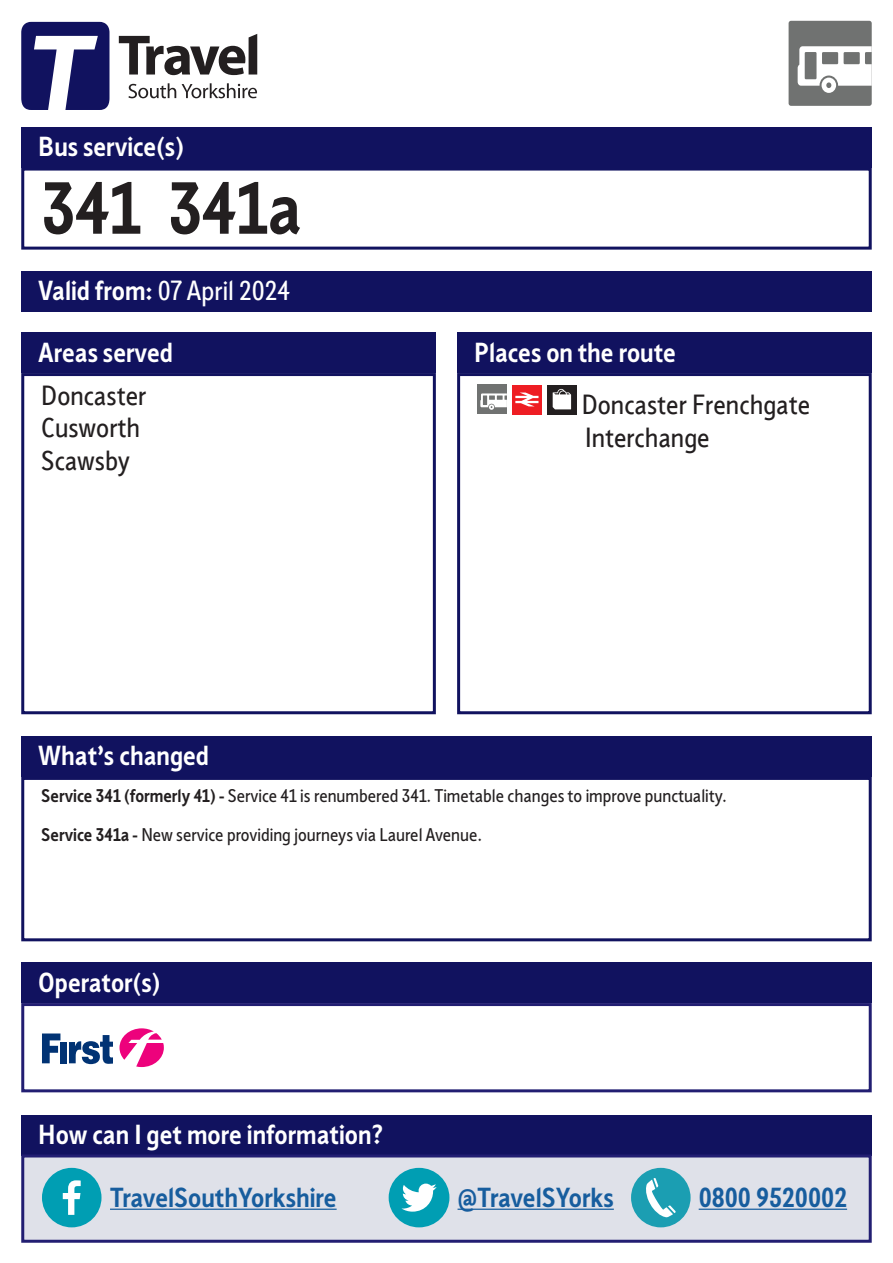
<style>
.page{position:relative;width:893px;height:1263px;background:#fff}
.page>*{position:absolute;margin:0;border:0;box-sizing:border-box;transform-origin:0 0}
.t1{font:700 72px "Sheffield Sans 2";color:#231f20}
.t2{font:700 27px "Sheffield Sans 2";color:#fff}
.t3{font:27px/32.4px "Sheffield Sans Karto";color:#231f20}
.t4{font:700 27px "Sheffield Sans 2";color:#175d9e}
.t5{font:27px "Sheffield Sans Karto";color:#fff}
.t6{font:18px "Sheffield Sans 2";color:#231f20}
.s1{font-family:"Sheffield Sans 2";font-weight:700}
.s2{font-weight:700}
</style>
<div class="page">
<div style="left:21px;top:271px;width:851px;height:40px;background:#11125f"></div>
<div style="left:21px;top:127px;width:851px;height:41px;background:#11125f"></div>
<div style="left:21px;top:168px;width:851px;height:82px;border:3px solid #11125f"></div>
<div style="left:21px;top:736px;width:851px;height:41px;background:#11125f"></div>
<div style="left:21px;top:777px;width:851px;height:164px;border:3px solid #11125f"></div>
<div style="left:21px;top:333px;width:415px;height:40px;background:#11125f"></div>
<div style="left:21px;top:373px;width:415px;height:341px;border:3px solid #11125f"></div>
<div style="left:457px;top:333px;width:415px;height:40px;background:#11125f"></div>
<div style="left:477px;top:385px;width:30px;height:29px;background:#707271"></div>
<svg style="left:480px;top:393px;width:27px;height:17px"></svg>
<div style="left:512px;top:385px;width:30px;height:29px;background:#ee1d23"></div>
<svg style="left:515px;top:392px;width:23px;height:14px"></svg>
<div style="left:547px;top:385px;width:30px;height:29px;background:#231f20"></div>
<svg style="left:553px;top:389px;width:18px;height:20px"></svg>
<div style="left:457px;top:373px;width:415px;height:341px;border:3px solid #11125f"></div>
<div style="left:21px;top:962px;width:851px;height:41px;background:#11125f"></div>
<div style="left:21px;top:1003px;width:851px;height:89px;border:3px solid #221e72"></div>
<svg style="left:119px;top:1028px;width:45px;height:39px"></svg>
<svg style="left:42px;top:1033px;width:18px;height:30px"></svg>
<div style="left:60px;top:1042px;width:7px;height:21px;background:#013374"></div>
<svg style="left:69px;top:1035px;width:44px;height:29px"></svg>
<div style="left:789px;top:21px;width:83px;height:85px;background:#707271;border-radius:3px"></div>
<svg style="left:798px;top:46px;width:74px;height:47px"></svg>
<svg style="left:128px;top:83px;width:48px;height:15px"></svg>
<svg style="left:182px;top:83px;width:75px;height:15px"></svg>
<svg style="left:119px;top:34px;width:138px;height:41px"></svg>
<svg style="left:21px;top:22px;width:88px;height:88px"></svg>
<div style="left:21px;top:1115px;width:851px;height:40px;background:#11125f"></div>
<div style="left:21px;top:1154px;width:851px;height:89px;background:#dfe1e9;border:3px solid #221e72"></div>
<hr style="left:110px;top:1208px;width:227px;height:2px;background:#175d9e">
<hr style="left:458px;top:1208px;width:156px;height:2px;background:#175d9e">
<hr style="left:699px;top:1208px;width:148px;height:2px;background:#175d9e">
<div style="left:42px;top:1168px;width:60px;height:59px;background:#009eb3;border-radius:50%"></div>
<svg style="left:63px;top:1180px;width:18px;height:35px"></svg>
<div style="left:389px;top:1168px;width:60px;height:59px;background:#009eb3;border-radius:50%"></div>
<svg style="left:401px;top:1183px;width:36px;height:28px"></svg>
<div style="left:631px;top:1168px;width:60px;height:59px;background:#1b9eb2;border-radius:50%"></div>
<svg style="left:646px;top:1178px;width:30px;height:39px"></svg>
<p class="t2" style="left:38px;top:128px;width:147px">Bus service(s)</p>
<p class="t1" style="left:41px;top:160px;width:262px">341 341a</p>
<p class="t5" style="left:38px;top:275px;width:254px"><span class="s1">Valid from:</span> 07 April 2024</p>
<p class="t2" style="left:38px;top:334px;width:136px">Areas served</p>
<p class="t3" style="left:41px;top:380px;width:107px">Doncaster</p>
<p class="t3" style="left:41px;top:412px;width:100px">Cusworth</p>
<p class="t3" style="left:41px;top:445px;width:90px">Scawsby</p>
<p class="t2" style="left:474px;top:334px;width:203px">Places on the route</p>
<p class="t3" style="left:582px;top:389px;width:230px">Doncaster Frenchgate<br>Interchange</p>
<p class="t2" style="left:38px;top:738px;width:172px">What’s changed</p>
<p class="t6" style="left:41px;top:784px;width:687px"><span class="s2">Service 341 (formerly 41) -</span> Service 41 is renumbered 341. Timetable changes to improve punctuality.</p>
<p class="t6" style="left:41px;top:822px;width:442px"><span class="s2">Service 341a -</span> New service providing journeys via Laurel Avenue.</p>
<p class="t2" style="left:38px;top:964px;width:124px">Operator(s)</p>
<p class="t2" style="left:38px;top:1116px;width:347px">How can I get more information?</p>
<p class="t4" style="left:110px;top:1179px;width:228px">TravelSouthYorkshire</p>
<p class="t4" style="left:458px;top:1179px;width:158px">@TravelSYorks</p>
<p class="t4" style="left:699px;top:1179px;width:150px">0800 9520002</p>
</div>
